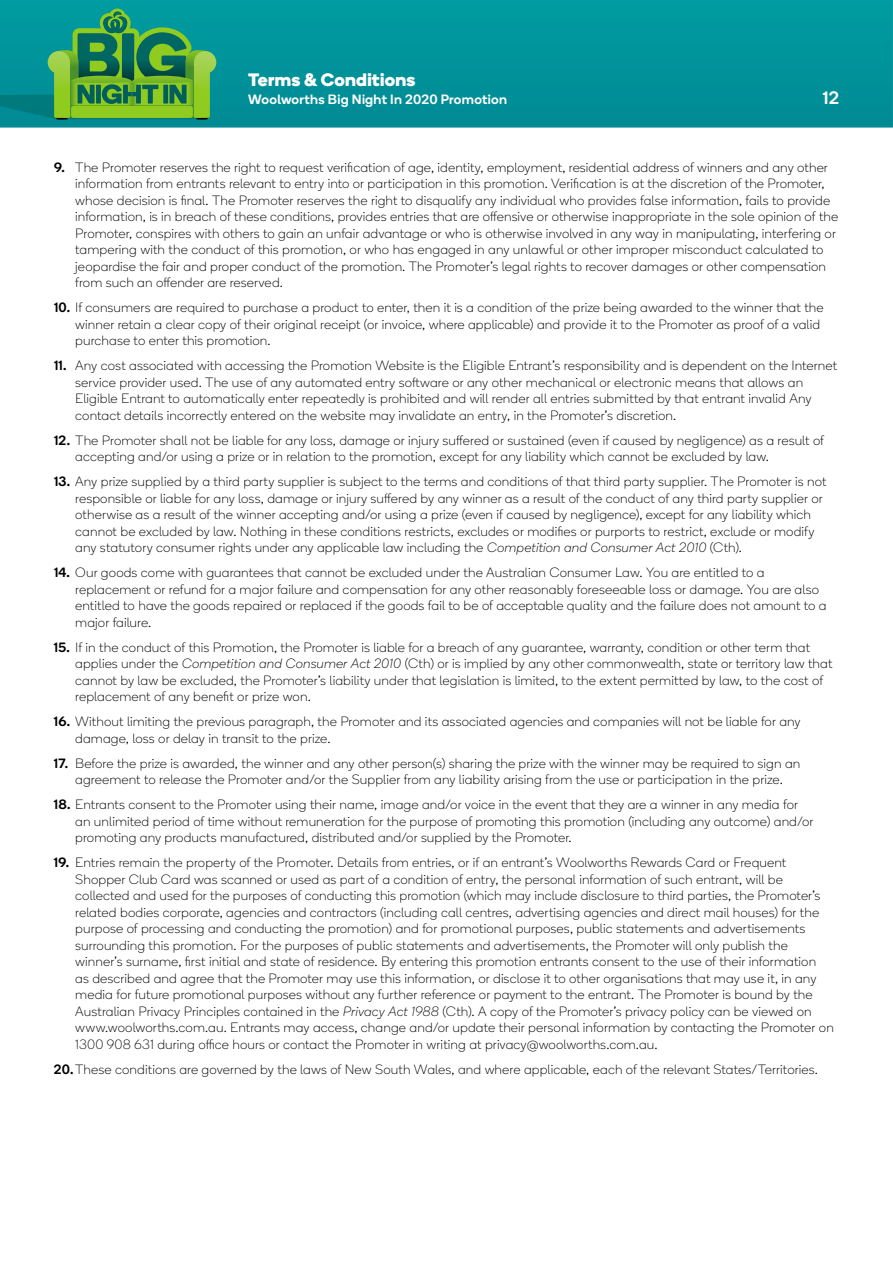
<style>
.page{position:relative;width:893px;height:1263px;background:#fff}
.page>*{position:absolute;margin:0;border:0;box-sizing:border-box;transform-origin:0 0}
.t1{font:700 18px "Fresh Sans";letter-spacing:.015em;color:#fff}
.t2{font:500 18px "Fresh Sans";color:#fff}
.t3{font:300 13.5px/16.5px "Fresh Sans";letter-spacing:.01em;color:#000}
.t4{font:500 13.5px "Fresh Sans";letter-spacing:.02em;color:#fff}
.s1{font-weight:500}
.s2{font-style:italic}
</style>
<div class="page">
<div style="left:0;top:0;width:893px;height:128px;background:#00939a"></div>
<div style="left:109px;top:9px;width:17px;height:16px;background:#90cb1f;border-radius:50%"></div>
<svg style="left:0;top:10px;width:216px;height:109px"></svg>
<h1 class="t1" style="left:248px;top:66px;width:169px">Terms &amp; Conditions</h1>
<p class="t4" style="left:248px;top:90px;width:260px">Woolworths Big Night In 2020 Promotion</p>
<h1 class="t2" style="left:823px;top:85px;width:18px">12</h1>
<p class="t3" style="left:75px;top:159px;width:765px;text-indent:-21px"><span class="s1">9.</span> The Promoter reserves the right to request verification of age, identity, employment, residential address of winners and any other information from entrants relevant to entry into or participation in this promotion. Verification is at the discretion of the Promoter, whose decision is final. The Promoter reserves the right to disqualify any individual who provides false information, fails to provide information, is in breach of these conditions, provides entries that are offensive or otherwise inappropriate in the sole opinion of the Promoter, conspires with others to gain an unfair advantage or who is otherwise involved in any way in manipulating, interfering or tampering with the conduct of this promotion, or who has engaged in any unlawful or other improper misconduct calculated to jeopardise the fair and proper conduct of the promotion. The Promoter’s legal rights to recover damages or other compensation from such an offender are reserved.</p>
<p class="t3" style="left:75px;top:300px;width:750px;text-indent:-21px"><span class="s1">10.</span> If consumers are required to purchase a product to enter, then it is a condition of the prize being awarded to the winner that the winner retain a clear copy of their original receipt (or invoice, where applicable) and provide it to the Promoter as proof of a valid purchase to enter this promotion.</p>
<p class="t3" style="left:75px;top:358px;width:763px;text-indent:-21px"><span class="s1">11.</span> Any cost associated with accessing the Promotion Website is the Eligible Entrant’s responsibility and is dependent on the Internet service provider used. The use of any automated entry software or any other mechanical or electronic means that allows an Eligible Entrant to automatically enter repeatedly is prohibited and will render all entries submitted by that entrant invalid Any contact details incorrectly entered on the website may invalidate an entry, in the Promoter’s discretion.</p>
<p class="t3" style="left:75px;top:432px;width:750px;text-indent:-21px"><span class="s1">12.</span> The Promoter shall not be liable for any loss, damage or injury suffered or sustained (even if caused by negligence) as a result of accepting and/or using a prize or in relation to the promotion, except for any liability which cannot be excluded by law.</p>
<p class="t3" style="left:75px;top:474px;width:753px;text-indent:-21px"><span class="s1">13.</span> Any prize supplied by a third party supplier is subject to the terms and conditions of that third party supplier. The Promoter is not responsible or liable for any loss, damage or injury suffered by any winner as a result of the conduct of any third party supplier or otherwise as a result of the winner accepting and/or using a prize (even if caused by negligence), except for any liability which cannot be excluded by law. Nothing in these conditions restricts, excludes or modifies or purports to restrict, exclude or modify any statutory consumer rights under any applicable law including the <span class="s2">Competition and Consumer Act 2010</span> (Cth).</p>
<p class="t3" style="left:75px;top:565px;width:753px;text-indent:-21px"><span class="s1">14.</span> Our goods come with guarantees that cannot be excluded under the Australian Consumer Law. You are entitled to a replacement or refund for a major failure and compensation for any other reasonably foreseeable loss or damage. You are also entitled to have the goods repaired or replaced if the goods fail to be of acceptable quality and the failure does not amount to a major failure.</p>
<p class="t3" style="left:75px;top:639px;width:759px;text-indent:-21px"><span class="s1">15.</span> If in the conduct of this Promotion, the Promoter is liable for a breach of any guarantee, warranty, condition or other term that applies under the <span class="s2">Competition and Consumer Act 2010</span> (Cth) or is implied by any other commonwealth, state or territory law that cannot by law be excluded, the Promoter's liability under that legislation is limited, to the extent permitted by law, to the cost of replacement of any benefit or prize won.</p>
<p class="t3" style="left:75px;top:714px;width:727px;text-indent:-21px"><span class="s1">16.</span> Without limiting the previous paragraph, the Promoter and its associated agencies and companies will not be liable for any damage, loss or delay in transit to the prize.</p>
<p class="t3" style="left:54px;top:755px;width:748px;text-align:center"><span class="s1">17.</span> Before the prize is awarded, the winner and any other person(s) sharing the prize with the winner may be required to sign an agreement to release the Promoter and/or the Supplier from any liability arising from the use or participation in the prize.</p>
<p class="t3" style="left:75px;top:797px;width:740px;text-indent:-21px"><span class="s1">18.</span> Entrants consent to the Promoter using their name, image and/or voice in the event that they are a winner in any media for an unlimited period of time without remuneration for the purpose of promoting this promotion (including any outcome) and/or promoting any products manufactured, distributed and/or supplied by the Promoter.</p>
<p class="t3" style="left:75px;top:855px;width:760px;text-indent:-21px"><span class="s1">19.</span> Entries remain the property of the Promoter. Details from entries, or if an entrant’s Woolworths Rewards Card or Frequent Shopper Club Card was scanned or used as part of a condition of entry, the personal information of such entrant, will be collected and used for the purposes of conducting this promotion (which may include disclosure to third parties, the Promoter’s related bodies corporate, agencies and contractors (including call centres, advertising agencies and direct mail houses) for the purpose of processing and conducting the promotion) and for promotional purposes, public statements and advertisements surrounding this promotion. For the purposes of public statements and advertisements, the Promoter will only publish the winner’s surname, first initial and state of residence. By entering this promotion entrants consent to the use of their information<br>as described and agree that the Promoter may use this information, or disclose it to other organisations that may use it, in any media for future promotional purposes without any further reference or payment to the entrant. The Promoter is bound by the Australian Privacy Principles contained in the <span class="s2">Privacy Act 1988</span> (Cth). A copy of the Promoter’s privacy policy can be viewed on www.woolworths.com.au. Entrants may access, change and/or update their personal information by contacting the Promoter on 1300 908 631 during office hours or contact the Promoter in writing at privacy@woolworths.com.au.</p>
<p class="t3" style="left:54px;top:1061px;width:765px"><span class="s1">20.</span>These conditions are governed by the laws of New South Wales, and where applicable, each of the relevant States/Territories.</p>
</div>
